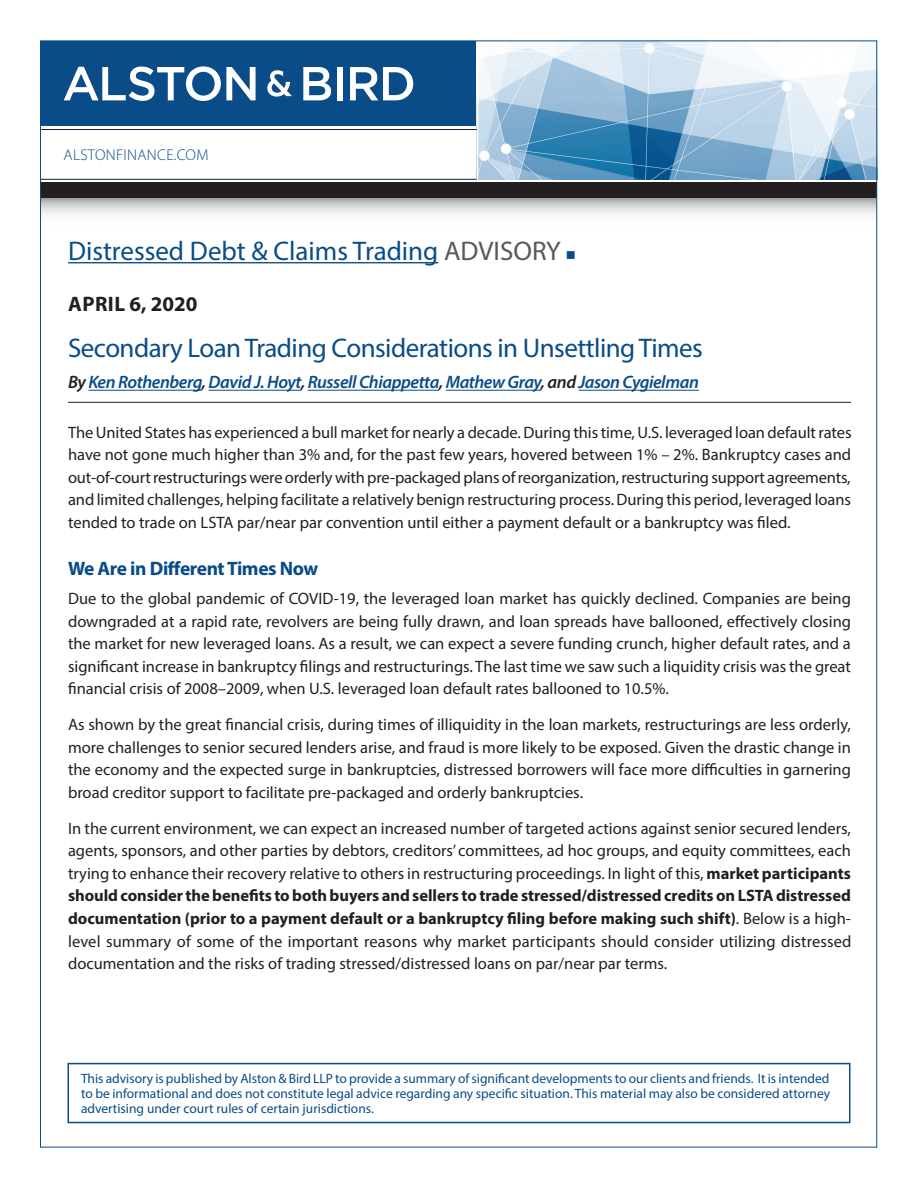
<style>
.page{position:relative;width:918px;height:1188px;background:#fff}
.page>*{position:absolute;margin:0;border:0;box-sizing:border-box;transform-origin:0 0}
.t1{font:27px "Myriad Pro";letter-spacing:-.02em;color:#0a4c88}
.t2{font:27px "Myriad Pro";color:#0a4c88}
.t3{font:700 21px "Myriad Pro";letter-spacing:.02em;color:#231f20}
.t4{font:700 19.5px "Myriad Pro";letter-spacing:-.02em;color:#0a4c88}
.t5{font:italic 600 18px "Myriad Pro";letter-spacing:-.025em;color:#0a4c88}
.t6{font:16.5px/22.5px "Myriad Pro";color:#231f20;text-align:justify}
.t7{font:300 15.6px "Myriad Pro";letter-spacing:.02em;color:#0a4c88}
.t8{font:13.5px/15px "Myriad Pro";color:#0a4c88;text-align:justify}
.s1{color:#57585a}
.s2{color:#231f20}
.s3{font-weight:700}
</style>
<div class="page">
<svg style="left:42px;top:198px;width:833px;height:17px"></svg>
<div style="left:40px;top:41px;width:836px;height:85px;background:#0a4c88"></div>
<img style="left:478px;top:42px;width:397px;height:138px">
<hr style="left:477px;top:40px;width:1px;height:140px;background:#fff">
<hr style="left:41px;top:129px;width:436px;height:1px;background:#0e243b">
<hr style="left:40px;top:179px;width:437px;height:1px;background:#0e243b">
<div style="left:40px;top:182px;width:837px;height:16px;background:#231f20"></div>
<svg style="left:64px;top:66px;width:192px;height:35px"></svg>
<svg style="left:267px;top:70px;width:25px;height:27px"></svg>
<svg style="left:303px;top:67px;width:28px;height:33px"></svg>
<div style="left:337px;top:67px;width:6px;height:33px;background:#fff"></div>
<svg style="left:350px;top:67px;width:63px;height:33px"></svg>
<div style="left:68px;top:1063px;width:782px;height:60px;border:2px solid #0a4c88"></div>
<hr style="left:68px;top:262px;width:370px;height:1px;background:#0a4c88">
<hr style="left:68px;top:402px;width:783px;height:1px;background:#231f20">
<hr style="left:88px;top:390px;width:114px;height:1px;background:#0a4c88">
<hr style="left:209px;top:390px;width:92px;height:1px;background:#0a4c88">
<hr style="left:308px;top:390px;width:131px;height:1px;background:#0a4c88">
<hr style="left:446px;top:390px;width:95px;height:1px;background:#0a4c88">
<hr style="left:579px;top:390px;width:120px;height:1px;background:#0a4c88">
<p class="t7" style="left:64px;top:145px;width:146px">ALSTONFINANCE.COM</p>
<h1 class="t2" style="left:68px;top:234px;width:509px">Distressed Debt &amp; Claims Trading <span class="s1">ADVISORY</span> ■</h1>
<p class="t3" style="left:68px;top:290px;width:131px">APRIL 6, 2020</p>
<h1 class="t1" style="left:68px;top:331px;width:636px">Secondary Loan Trading Considerations in Unsettling Times</h1>
<p class="t5" style="left:68px;top:371px;width:632px"><span class="s2">By</span> Ken Rothenberg<span class="s2">,</span> David J. Hoyt<span class="s2">,</span> Russell Chiappetta<span class="s2">,</span> Mathew Gray<span class="s2">, and</span> Jason Cygielman</p>
<p class="t6" style="left:68px;top:421px;width:785px">The United States has experienced a bull market for nearly a decade. During this time, U.S. leveraged loan default rates have not gone much higher than 3% and, for the past few years, hovered between 1% – 2%. Bankruptcy cases and out-of-court restructurings were orderly with pre-packaged plans of reorganization, restructuring support agreements, and limited challenges, helping facilitate a relatively benign restructuring process. During this period, leveraged loans tended to trade on LSTA par/near par convention until either a payment default or a bankruptcy was filed.</p>
<p class="t4" style="left:68px;top:556px;width:252px">We Are in Different Times Now</p>
<p class="t6" style="left:68px;top:587px;width:785px">Due to the global pandemic of COVID-19, the leveraged loan market has quickly declined. Companies are being downgraded at a rapid rate, revolvers are being fully drawn, and loan spreads have ballooned, effectively closing the market for new leveraged loans. As a result, we can expect a severe funding crunch, higher default rates, and a significant increase in bankruptcy filings and restructurings. The last time we saw such a liquidity crisis was the great financial crisis of 2008–2009, when U.S. leveraged loan default rates ballooned to 10.5%.</p>
<p class="t6" style="left:68px;top:713px;width:785px">As shown by the great financial crisis, during times of illiquidity in the loan markets, restructurings are less orderly, more challenges to senior secured lenders arise, and fraud is more likely to be exposed. Given the drastic change in the economy and the expected surge in bankruptcies, distressed borrowers will face more difficulties in garnering broad creditor support to facilitate pre-packaged and orderly bankruptcies.</p>
<p class="t6" style="left:68px;top:817px;width:785px">In the current environment, we can expect an increased number of targeted actions against senior secured lenders, agents, sponsors, and other parties by debtors, creditors’ committees, ad hoc groups, and equity committees, each trying to enhance their recovery relative to others in restructuring proceedings. In light of this, <span class="s3">market participants should consider the benefits to both buyers and sellers to trade stressed/distressed credits on LSTA distressed documentation (prior to a payment default or a bankruptcy filing before making such shift)</span>. Below is a high&shy;level summary of some of the important reasons why market participants should consider utilizing distressed documentation and the risks of trading stressed/distressed loans on par/near par terms.</p>
<p class="t8" style="left:81px;top:1070px;width:751px">This advisory is published by Alston &amp; Bird LLP to provide a summary of significant developments to our clients and friends. It is intended to be informational and does not constitute legal advice regarding any specific situation. This material may also be considered attorney advertising under court rules of certain jurisdictions.</p>
</div>
